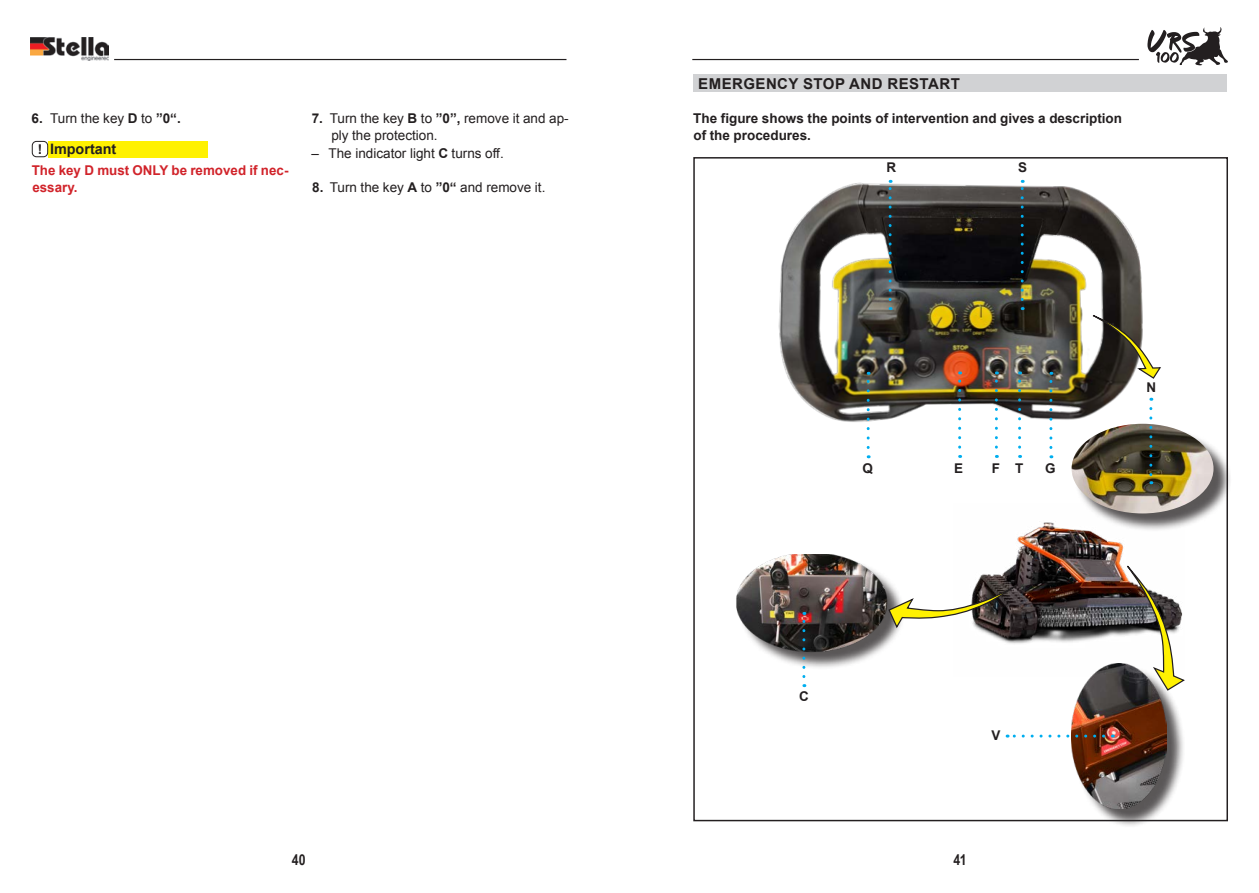
<style>
.page{position:relative;width:1259px;height:893px;background:#fff}
.page>*{position:absolute;margin:0;border:0;box-sizing:border-box;transform-origin:0 0}
.t1{font:700 15px "Arial";letter-spacing:.03em;color:#231f20}
.t2{font:700 15px "Arial Narrow";color:#231f20}
.t3{font:700 14.4px "Arial";color:#231f20}
.t4{font:13.5px/17.2px "Arial";color:#231f20}
.t5{font:700 13.5px/17.2px "Arial";color:#231f20}
.t6{font:700 13.5px/17.2px "Arial";color:#d1232a}
.s1{font-weight:700}
.s2{font-size:13.5px}
</style>
<div class="page">
<img style="left:30px;top:37px;width:79px;height:24px">
<hr style="left:114px;top:59px;width:452px;height:1px;background:#231f20">
<hr style="left:692px;top:59px;width:447px;height:1px;background:#231f20">
<svg style="left:1147px;top:27px;width:81px;height:39px"></svg>
<div style="left:48px;top:141px;width:160px;height:17px;background:#fff101"></div>
<div style="left:32px;top:141px;width:16px;height:16px;border:1px solid #231f20;border-radius:4px"></div>
<div style="left:693px;top:74px;width:534px;height:18px;background:#d1d2d4"></div>
<img style="left:778px;top:179px;width:372px;height:270px">
<div style="left:1074px;top:426px;width:158px;height:106px;background:#231f20;opacity:.75"></div>
<img style="left:1071px;top:424px;width:142px;height:89px">
<div style="left:739px;top:557px;width:166px;height:113px;background:#231f20;opacity:.75"></div>
<img style="left:736px;top:555px;width:161px;height:103px">
<img style="left:976px;top:503px;width:209px;height:161px">
<svg style="left:866px;top:372px;width:3px;height:75px"></svg>
<svg style="left:958px;top:371px;width:3px;height:76px"></svg>
<svg style="left:995px;top:371px;width:3px;height:76px"></svg>
<svg style="left:1018px;top:371px;width:3px;height:76px"></svg>
<svg style="left:1149px;top:408px;width:3px;height:76px"></svg>
<svg style="left:802px;top:612px;width:3px;height:65px"></svg>
<svg style="left:888px;top:180px;width:3px;height:119px"></svg>
<svg style="left:1020px;top:180px;width:3px;height:119px"></svg>
<svg style="left:887px;top:584px;width:131px;height:46px"></svg>
<div style="left:1074px;top:666px;width:111px;height:161px;background:#231f20;opacity:.75"></div>
<img style="left:1072px;top:664px;width:94px;height:145px">
<svg style="left:1126px;top:565px;width:59px;height:127px"></svg>
<svg style="left:1007px;top:735px;width:96px;height:3px"></svg>
<svg style="left:1049px;top:372px;width:3px;height:75px"></svg>
<svg style="left:1091px;top:314px;width:70px;height:66px"></svg>
<p class="t4" style="left:32px;top:110px;width:151px"><span class="s1">6.</span> Turn the key <span class="s1">D</span> to <span class="s1">”0“.</span></p>
<p class="t3" style="left:38px;top:140px;width:80px"><span class="s2">!</span> Important</p>
<p class="t6" style="left:32px;top:162px;width:258px">The key D must ONLY be removed if nec&shy;essary.</p>
<p class="t4" style="left:331px;top:110px;width:239px;text-indent:-20px"><span class="s1">7.</span> Turn the key <span class="s1">B</span> to <span class="s1">”0”,</span> remove it and ap&shy;ply the protection.</p>
<p class="t4" style="left:311px;top:144px;width:194px">– The indicator light <span class="s1">C</span> turns off.</p>
<p class="t4" style="left:312px;top:179px;width:235px"><span class="s1">8.</span> Turn the key <span class="s1">A</span> to <span class="s1">”0“</span> and remove it.</p>
<p class="t1" style="left:698px;top:73px;width:263px">EMERGENCY STOP AND RESTART</p>
<p class="t5" style="left:693px;top:110px;width:430px">The figure shows the points of intervention and gives a description of the procedures.</p>
<p class="t5" style="left:886px;top:159px;width:11px">R</p>
<p class="t5" style="left:1018px;top:159px;width:10px">S</p>
<p class="t5" style="left:862px;top:460px;width:12px">Q</p>
<p class="t5" style="left:954px;top:460px;width:10px">E</p>
<p class="t5" style="left:992px;top:460px;width:33px">F T</p>
<p class="t5" style="left:1045px;top:460px;width:12px">G</p>
<p class="t5" style="left:1146px;top:379px;width:11px">N</p>
<p class="t5" style="left:799px;top:688px;width:11px">C</p>
<p class="t5" style="left:991px;top:727px;width:10px">V</p>
<p class="t2" style="left:292px;top:848px;width:15px">40</p>
<p class="t2" style="left:953px;top:848px;width:15px">41</p>
</div>
